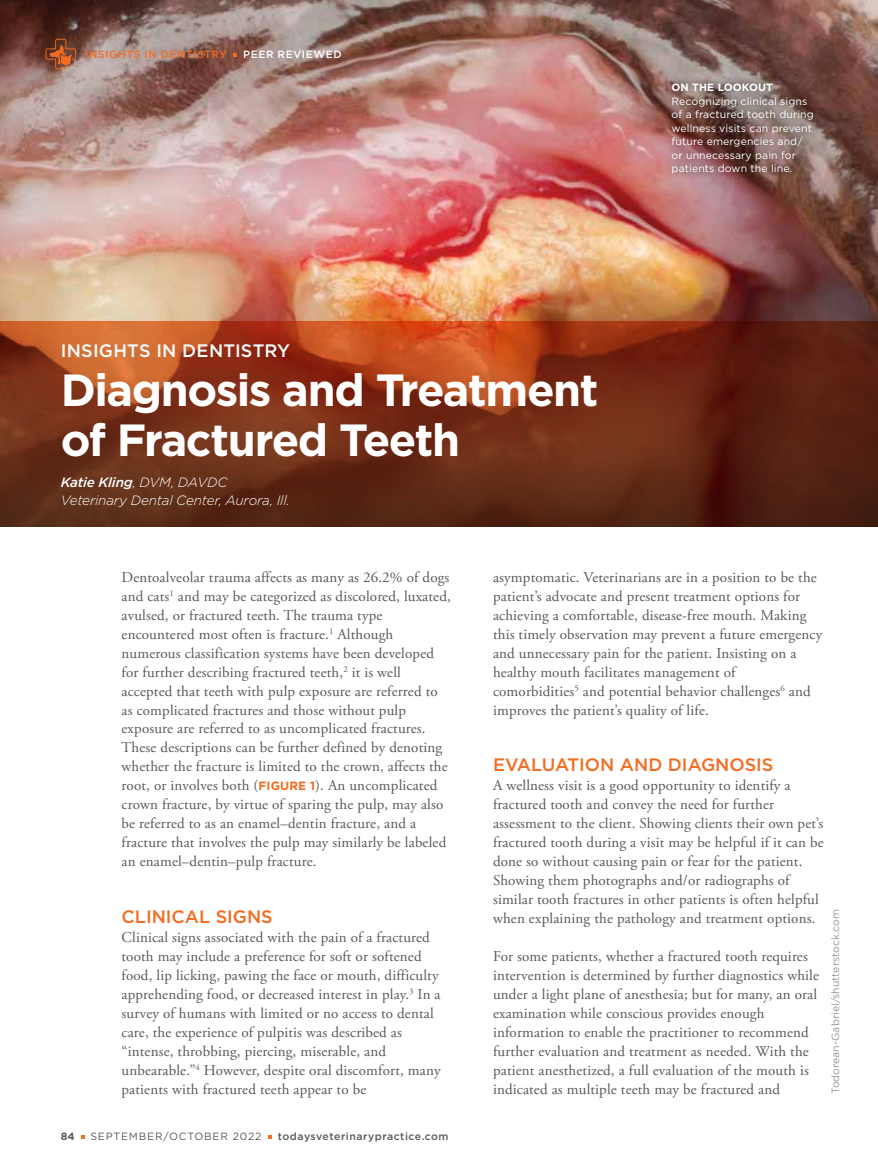
<style>
.page{position:relative;width:878px;height:1175px;background:#fff}
.page>*{position:absolute;margin:0;border:0;box-sizing:border-box;transform-origin:0 0}
.t1{font:700 45px/49.5px "Gotham";letter-spacing:-.035em;color:#fff}
.t2{font:500 18px "Gotham";color:#f36c21}
.t3{font:500 18px "Gotham";letter-spacing:.01em;color:#fff}
.t4{font:15px/18.9px "Adobe Garamond Pro";letter-spacing:.01em;color:#58595b}
.t5{font:italic 300 13.5px/18px "Gotham";letter-spacing:-.015em;color:#fff}
.t6{font:10.5px/13.5px "Gotham";letter-spacing:.01em;color:#fff}
.t7{font:10.5px "Gotham";color:#939598}
.t8{font:500 10.5px "Gotham";letter-spacing:.05em;color:#58595b}
.t9{font:10.5px "Gotham";letter-spacing:.075em;color:#58595b}
.t10{font:500 10.5px "Gotham";letter-spacing:.055em;color:#f36c21}
.t11{font:700 10.5px "Gotham";letter-spacing:.01em;color:#fff}
.t12{font:500 10.5px "Gotham";letter-spacing:.06em;color:#fff}
.t13{font:700 10.5px "Gotham";color:#58595b}
.s1{font-weight:500}
.s2{font-family:"Gotham";font-weight:700;font-size:12px;color:#f36c21}
</style>
<div class="page">
<img style="left:0;top:0;width:878px;height:320px">
<svg style="left:0;top:320px;width:878px;height:206px;background:#763017"></svg>
<div style="left:664px;top:75px;width:157px;height:106px;background:#000;opacity:.75"></div>
<svg style="left:46px;top:39px;width:30px;height:30px"></svg>
<p class="t10" style="left:85px;top:50px;width:143px">INSIGHTS IN DENTISTRY</p>
<p class="t12" style="left:243px;top:50px;width:100px">PEER REVIEWED</p>
<p class="t3" style="left:61px;top:342px;width:231px">INSIGHTS IN DENTISTRY</p>
<h1 class="t1" style="left:61px;top:368px;width:539px">Diagnosis and Treatment of Fractured Teeth</h1>
<p class="t5" style="left:61px;top:474px;width:230px"><span class="s1">Katie Kling</span>, DVM, DAVDC<br>Veterinary Dental Center, Aurora, Ill.</p>
<p class="t11" style="left:671px;top:83px;width:103px">ON THE LOOKOUT</p>
<p class="t6" style="left:671px;top:95px;width:144px">Recognizing clinical signs of a fractured tooth during wellness visits can prevent future emergencies and/ or unnecessary pain for patients down the line.</p>
<p class="t4" style="left:122px;top:569px;width:331px">Dentoalveolar trauma affects as many as 26.2% of dogs and cats<sup>1</sup> and may be categorized as discolored, luxated, avulsed, or fractured teeth. The trauma type encountered most often is fracture.<sup>1</sup> Although numerous classification systems have been developed for further describing fractured teeth,<sup>2</sup> it is well accepted that teeth with pulp exposure are referred to as complicated fractures and those without pulp exposure are referred to as uncomplicated fractures.<br>These descriptions can be further defined by denoting whether the fracture is limited to the crown, affects the root, or involves both (<span class="s2">FIGURE 1</span>). An uncomplicated crown fracture, by virtue of sparing the pulp, may also be referred to as an enamel–dentin fracture, and a fracture that involves the pulp may similarly be labeled an enamel–dentin–pulp fracture.</p>
<p class="t2" style="left:122px;top:908px;width:153px">CLINICAL SIGNS</p>
<p class="t4" style="left:122px;top:929px;width:320px">Clinical signs associated with the pain of a fractured tooth may include a preference for soft or softened food, lip licking, pawing the face or mouth, difficulty apprehending food, or decreased interest in play.<sup>3</sup> In a survey of humans with limited or no access to dental care, the experience of pulpitis was described as “intense, throbbing, piercing, miserable, and unbearable.”<sup>4</sup> However, despite oral discomfort, many patients with fractured teeth appear to be</p>
<p class="t13" style="left:61px;top:1131px;width:15px">84</p>
<p class="t9" style="left:90px;top:1131px;width:172px">SEPTEMBER/OCTOBER 2022</p>
<p class="t8" style="left:278px;top:1131px;width:172px">todaysveterinarypractice.com</p>
<p class="t4" style="left:493px;top:569px;width:331px">asymptomatic. Veterinarians are in a position to be the patient’s advocate and present treatment options for achieving a comfortable, disease-free mouth. Making this timely observation may prevent a future emergency and unnecessary pain for the patient. Insisting on a healthy mouth facilitates management of comorbidities<sup>5</sup> and potential behavior challenges<sup>6</sup> and improves the patient’s quality of life.</p>
<p class="t2" style="left:493px;top:757px;width:282px">EVALUATION AND DIAGNOSIS</p>
<p class="t4" style="left:493px;top:777px;width:332px">A wellness visit is a good opportunity to identify a fractured tooth and convey the need for further assessment to the client. Showing clients their own pet’s fractured tooth during a visit may be helpful if it can be done so without causing pain or fear for the patient.<br>Showing them photographs and/or radiographs of similar tooth fractures in other patients is often helpful when explaining the pathology and treatment options.</p>
<p class="t4" style="left:493px;top:948px;width:327px">For some patients, whether a fractured tooth requires intervention is determined by further diagnostics while under a light plane of anesthesia; but for many, an oral examination while conscious provides enough information to enable the practitioner to recommend further evaluation and treatment as needed. With the patient anesthetized, a full evaluation of the mouth is indicated as multiple teeth may be fractured and</p>
<p class="t7" style="left:830px;top:1094px;width:186px;rotate:-90deg">Todorean-Gabriel/shutterstock.com</p>
</div>
